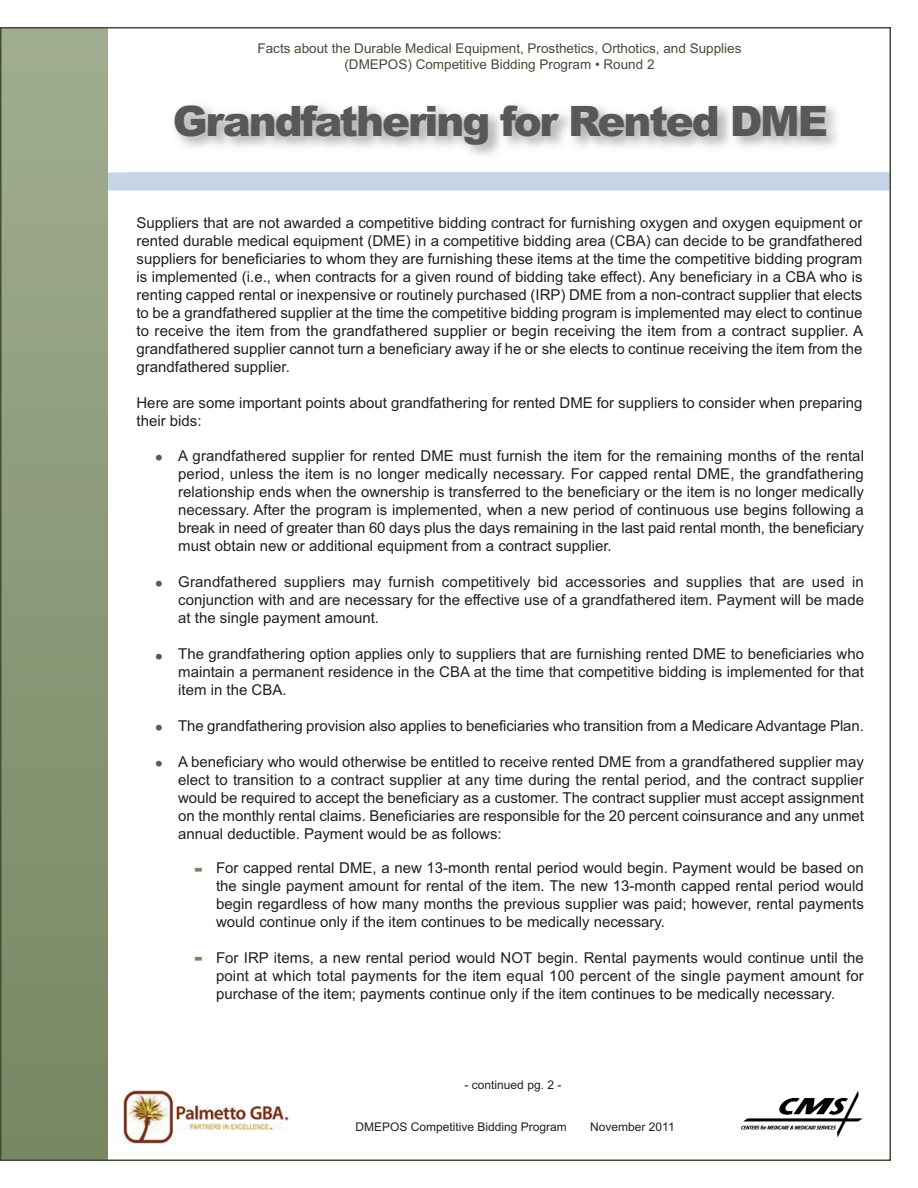
<style>
.page{position:relative;width:918px;height:1188px;background:#fff}
.page>*{position:absolute;margin:0;border:0;box-sizing:border-box;transform-origin:0 0}
.t1{font:900 42px "Arial";letter-spacing:-.05em;color:#57585a}
.t2{font:15px/18px "Arial";color:#231f20;text-align:justify}
.t3{font:13.5px/16.2px "Arial";color:#434e36;text-align:center}
.t4{font:12px "Arial";color:#231f20}
.s1{font-weight:900;font-size:18px;color:#57585a}
.s2{font-weight:900;font-size:24px;color:#778661}
</style>
<div class="page">
<div style="left:108px;top:172px;width:782px;height:18px;background:#c5d4e6"></div>
<img style="left:741px;top:1091px;width:122px;height:47px">
<img style="left:124px;top:1091px;width:165px;height:53px">
<div style="left:0;top:27px;width:108px;height:1134px;background:linear-gradient(to bottom,#a1ad90,#778661)"></div>
<p class="t3" style="left:258px;top:40px;width:485px">Facts about the Durable Medical Equipment, Prosthetics, Orthotics, and Supplies (DMEPOS) Competitive Bidding Program • Round 2</p>
<h1 class="t1" style="left:173px;top:97px;width:657px">Grandfathering for Rented DME</h1>
<p class="t2" style="left:136px;top:214px;width:728px">Suppliers that are not awarded a competitive bidding contract for furnishing oxygen and oxygen equipment or rented durable medical equipment (DME) in a competitive bidding area (CBA) can decide to be grandfathered suppliers for beneficiaries to whom they are furnishing these items at the time the competitive bidding program is implemented (i.e., when contracts for a given round of bidding take effect). Any beneficiary in a CBA who is renting capped rental or inexpensive or routinely purchased (IRP) DME from a non-contract supplier that elects to be a grandfathered supplier at the time the competitive bidding program is implemented may elect to continue to receive the item from the grandfathered supplier or begin receiving the item from a contract supplier. A grandfathered supplier cannot turn a beneficiary away if he or she elects to continue receiving the item from the grandfathered supplier.</p>
<p class="t2" style="left:136px;top:394px;width:727px">Here are some important points about grandfathering for rented DME for suppliers to consider when preparing their bids:</p>
<p class="t2" style="left:178px;top:447px;width:687px;text-indent:-24px"><span class="s1">•</span> A grandfathered supplier for rented DME must furnish the item for the remaining months of the rental period, unless the item is no longer medically necessary. For capped rental DME, the grandfathering relationship ends when the ownership is transferred to the beneficiary or the item is no longer medically necessary. After the program is implemented, when a new period of continuous use begins following a break in need of greater than 60 days plus the days remaining in the last paid rental month, the beneficiary must obtain new or additional equipment from a contract supplier.</p>
<p class="t2" style="left:178px;top:573px;width:687px;text-indent:-24px"><span class="s1">•</span> Grandfathered suppliers may furnish competitively bid accessories and supplies that are used in conjunction with and are necessary for the effective use of a grandfathered item. Payment will be made at the single payment amount.</p>
<p class="t2" style="left:178px;top:645px;width:687px;text-indent:-24px"><span class="s1">•</span> The grandfathering option applies only to suppliers that are furnishing rented DME to beneficiaries who maintain a permanent residence in the CBA at the time that competitive bidding is implemented for that item in the CBA.</p>
<p class="t2" style="left:154px;top:717px;width:711px"><span class="s1">•</span> The grandfathering provision also applies to beneficiaries who transition from a Medicare Advantage Plan.</p>
<p class="t2" style="left:178px;top:753px;width:687px;text-indent:-24px"><span class="s1">•</span> A beneficiary who would otherwise be entitled to receive rented DME from a grandfathered supplier may elect to transition to a contract supplier at any time during the rental period, and the contract supplier would be required to accept the beneficiary as a customer. The contract supplier must accept assignment on the monthly rental claims. Beneficiaries are responsible for the 20 percent coinsurance and any unmet annual deductible. Payment would be as follows:</p>
<p class="t2" style="left:216px;top:859px;width:649px;text-indent:-22px"><span class="s2">-</span> For capped rental DME, a new 13-month rental period would begin. Payment would be based on the single payment amount for rental of the item. The new 13-month capped rental period would begin regardless of how many months the previous supplier was paid; however, rental payments would continue only if the item continues to be medically necessary.</p>
<p class="t2" style="left:216px;top:949px;width:649px;text-indent:-22px"><span class="s2">-</span> For IRP items, a new rental period would NOT begin. Rental payments would continue until the point at which total payments for the item equal 100 percent of the single payment amount for purchase of the item; payments continue only if the item continues to be medically necessary.</p>
<p class="t4" style="left:465px;top:1078px;width:98px">- continued pg. 2 -</p>
<p class="t4" style="left:356px;top:1120px;width:213px">DMEPOS Competitive Bidding Program</p>
<p class="t4" style="left:590px;top:1120px;width:86px">November 2011</p>
</div>
